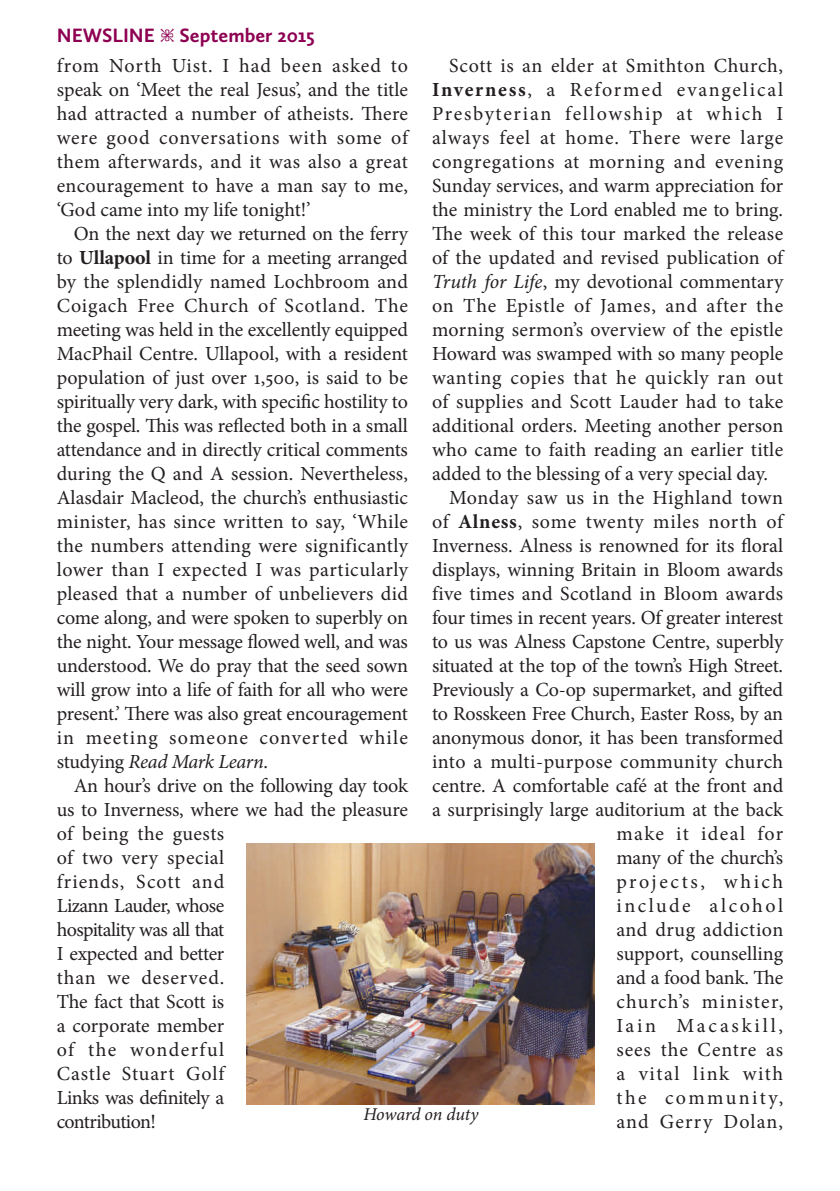
<style>
.page{position:relative;width:840px;height:1191px;background:#fff}
.page>*{position:absolute;margin:0;border:0;box-sizing:border-box;transform-origin:0 0}
.t1{font:20px/24px "Minion Pro";letter-spacing:.005em;color:#231f20;text-align:justify}
.t2{font:20px "Minion Pro";letter-spacing:-.015em;color:#231f20}
.t3{font:20px "Minion Pro";letter-spacing:.04em;color:#231f20}
.t4{font:20px "Minion Pro";letter-spacing:.025em;color:#231f20}
.t5{font:20px "Minion Pro";letter-spacing:.045em;color:#231f20}
.t6{font:20px "Minion Pro";letter-spacing:.035em;color:#231f20}
.t7{font:20px "Minion Pro";letter-spacing:.03em;color:#231f20}
.t8{font:20px "Minion Pro";letter-spacing:.065em;color:#231f20}
.t9{font:20px "Minion Pro";letter-spacing:.09em;color:#231f20}
.t10{font:20px "Minion Pro";letter-spacing:.085em;color:#231f20}
.t11{font:20px "Minion Pro";letter-spacing:.125em;color:#231f20}
.t12{font:700 20px "Calluna Sans";color:#8d0052}
.t13{font:20px "Minion Pro";letter-spacing:.13em;color:#231f20}
.t14{font:20px "Minion Pro";letter-spacing:.14em;color:#231f20}
.t15{font:20px "Minion Pro";letter-spacing:.08em;color:#231f20}
.t16{font:20px "Minion Pro";letter-spacing:.06em;color:#231f20}
.t17{font:italic 18px "Minion Pro";letter-spacing:-.015em;color:#231f20}
.s1{font-family:"Type Embellishments One";font-weight:400}
.s2{font-weight:700}
.s3{font-style:italic}
</style>
<div class="page">
<img style="left:246px;top:844px;width:348px;height:260px">
<p class="t12" style="left:57px;top:23px;width:259px">NEWSLINE <span class="s1">y</span> September 2015</p>
<p class="t1" style="left:57px;top:54px;width:352px">from North Uist. I had been asked to speak on ‘Meet the real Jesus’, and the title had attracted a number of atheists. There were good conversations with some of them afterwards, and it was also a great encouragement to have a man say to me, ‘God came into my life tonight!’</p>
<p class="t1" style="left:57px;top:222px;width:352px;text-indent:17px">On the next day we returned on the ferry to <span class="s2">Ullapool</span> in time for a meeting arranged by the splendidly named Lochbroom and Coigach Free Church of Scotland. The meeting was held in the excellently equipped MacPhail Centre. Ullapool, with a resident population of just over 1,500, is said to be spiritually very dark, with specific hostility to the gospel. This was reflected both in a small attendance and in directly critical comments during the Q and A session. Nevertheless, Alasdair Macleod, the church’s enthusiastic minister, has since written to say, ‘While the numbers attending were significantly lower than I expected I was particularly pleased that a number of unbelievers did come along, and were spoken to superbly on the night. Your message flowed well, and was understood. We do pray that the seed sown will grow into a life of faith for all who were present.’ There was also great encouragement in meeting someone converted while studying <span class="s3">Read Mark Learn</span>.</p>
<p class="t1" style="left:57px;top:774px;width:352px;text-align:left;text-indent:17px">An hour’s drive on the following day took us to Inverness, where we had the pleasure of being the guests<br>of two very special<br>friends, Scott and<br>Lizann Lauder, whose<br>hospitality was all that<br>I expected and better<br>than we deserved.<br>The fact that Scott is<br>a corporate member<br>of the wonderful<br>Castle Stuart Golf<br>Links was definitely a<br>contribution!</p>
<p class="t7" style="left:449px;top:52px;width:335px">Scott is an elder at Smithton Church,</p>
<p class="t9" style="left:432px;top:76px;width:352px"><span class="s2">Inverness</span>, a Reformed evangelical</p>
<p class="t10" style="left:432px;top:100px;width:352px">Presbyterian fellowship at which I</p>
<p class="t5" style="left:432px;top:124px;width:352px">always feel at home. There were large</p>
<p class="t3" style="left:432px;top:148px;width:352px">congregations at morning and evening</p>
<p class="t1" style="left:432px;top:174px;width:352px">Sunday services, and warm appreciation for</p>
<p class="t1" style="left:432px;top:198px;width:352px">the ministry the Lord enabled me to bring.</p>
<p class="t1" style="left:432px;top:222px;width:352px">The week of this tour marked the release</p>
<p class="t1" style="left:432px;top:246px;width:352px">of the updated and revised publication of</p>
<p class="t1" style="left:432px;top:270px;width:352px"><span class="s3">Truth for Life</span>, my devotional commentary</p>
<p class="t3" style="left:432px;top:292px;width:352px">on The Epistle of James, and after the</p>
<p class="t1" style="left:432px;top:318px;width:352px">morning sermon’s overview of the epistle</p>
<p class="t1" style="left:432px;top:342px;width:352px">Howard was swamped with so many people</p>
<p class="t6" style="left:432px;top:364px;width:352px">wanting copies that he quickly ran out</p>
<p class="t1" style="left:432px;top:390px;width:352px">of supplies and Scott Lauder had to take</p>
<p class="t1" style="left:432px;top:414px;width:352px">additional orders. Meeting another person</p>
<p class="t1" style="left:432px;top:438px;width:352px">who came to faith reading an earlier title</p>
<p class="t1" style="left:432px;top:462px;width:337px">added to the blessing of a very special day.</p>
<p class="t4" style="left:449px;top:484px;width:335px">Monday saw us in the Highland town</p>
<p class="t3" style="left:432px;top:508px;width:352px">of <span class="s2">Alness</span>, some twenty miles north of</p>
<p class="t1" style="left:432px;top:534px;width:352px">Inverness. Alness is renowned for its floral</p>
<p class="t1" style="left:432px;top:558px;width:352px">displays, winning Britain in Bloom awards</p>
<p class="t1" style="left:432px;top:582px;width:352px">five times and Scotland in Bloom awards</p>
<p class="t1" style="left:432px;top:606px;width:352px">four times in recent years. Of greater interest</p>
<p class="t2" style="left:432px;top:628px;width:352px">to us was Alness Capstone Centre, superbly</p>
<p class="t2" style="left:432px;top:652px;width:352px">situated at the top of the town’s High Street.</p>
<p class="t2" style="left:432px;top:676px;width:352px">Previously a Co-op supermarket, and gifted</p>
<p class="t2" style="left:432px;top:700px;width:352px">to Rosskeen Free Church, Easter Ross, by an</p>
<p class="t1" style="left:432px;top:726px;width:352px">anonymous donor, it has been transformed</p>
<p class="t4" style="left:432px;top:748px;width:352px">into a multi-purpose community church</p>
<p class="t1" style="left:432px;top:774px;width:352px">centre. A comfortable café at the front and</p>
<p class="t1" style="left:432px;top:798px;width:352px">a surprisingly large auditorium at the back</p>
<p class="t8" style="left:616px;top:820px;width:168px">make it ideal for</p>
<p class="t2" style="left:616px;top:844px;width:168px">many of the church’s</p>
<p class="t13" style="left:616px;top:868px;width:168px">projects, which</p>
<p class="t11" style="left:616px;top:892px;width:168px">include alcohol</p>
<p class="t4" style="left:616px;top:916px;width:168px">and drug addiction</p>
<p class="t1" style="left:616px;top:942px;width:168px">support, counselling</p>
<p class="t1" style="left:616px;top:966px;width:168px">and a food bank. The</p>
<p class="t8" style="left:616px;top:988px;width:168px">church’s minister,</p>
<p class="t14" style="left:616px;top:1012px;width:168px">Iain Macaskill,</p>
<p class="t5" style="left:616px;top:1036px;width:168px">sees the Centre as</p>
<p class="t15" style="left:616px;top:1060px;width:168px">a vital link with</p>
<p class="t11" style="left:616px;top:1084px;width:168px">the community,</p>
<p class="t16" style="left:616px;top:1108px;width:168px">and Gerry Dolan,</p>
<p class="t17" style="left:363px;top:1101px;width:116px">Howard on duty</p>
</div>
